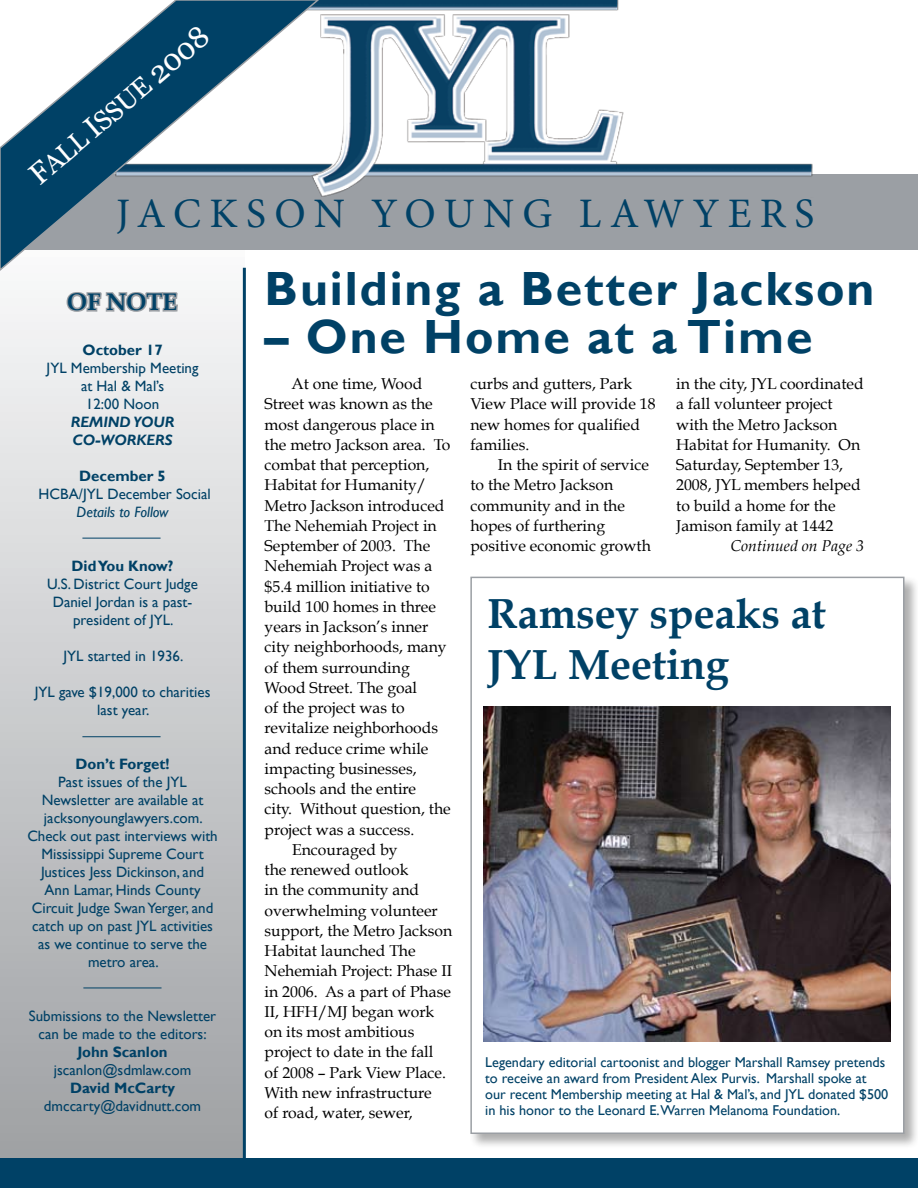
<style>
.page{position:relative;width:918px;height:1188px;background:#fff}
.page>*{position:absolute;margin:0;border:0;box-sizing:border-box;transform-origin:0 0}
.t1{font:700 48px "Gill Sans";letter-spacing:.04em;color:#004166}
.t2{font:700 42px/50.4px "Book Antiqua";color:#004166}
.t3{font:42px "Minion Pro";letter-spacing:.2em;color:#004166}
.t4{font:27px "Georgia";color:#fff}
.t5{font:700 24px "Book Antiqua";color:#004166}
.t6{font:15.75px/20.2px "Book Antiqua";color:#000}
.t7{font:italic 15.75px "Book Antiqua";color:#000}
.t8{font:15px/18px "Gill Sans";color:#004166;text-align:center}
.t9{font:700 15px "Gill Sans";color:#004166}
.t10{font:italic 700 15px/18px "Gill Sans";color:#004166}
.t11{font:italic 15px "Gill Sans";color:#004166}
.t12{font:14.25px/16.2px "Gill Sans";color:#004166}
.s1{font-size:30px}
</style>
<div class="page">
<div style="left:469px;top:576px;width:449px;height:584px;background:#000;opacity:.32"></div>
<div style="left:470px;top:577px;width:434px;height:557px;background:#fff;border:2px solid #9b9fa4"></div>
<div style="left:0;top:237px;width:244px;height:932px;background:linear-gradient(to bottom,#fafbfb,#9d9fa2)"></div>
<div style="left:0;top:1159px;width:918px;height:29px;background:#004166"></div>
<hr style="left:243px;top:268px;width:3px;height:908px;background:#004166">
<div style="left:0;top:174px;width:918px;height:75px;background:#9b9fa4"></div>
<svg style="left:64px;top:278px;width:116px;height:45px"></svg>
<img style="left:322px;top:0;width:491px;height:197px">
<svg style="left:0;top:0;width:322px;height:273px"></svg>
<img style="left:484px;top:706px;width:407px;height:336px">
<hr style="left:82px;top:538px;width:79px;height:1px;background:#004166">
<hr style="left:82px;top:736px;width:79px;height:1px;background:#004166">
<hr style="left:83px;top:988px;width:79px;height:1px;background:#004166">
<h3 class="t4" style="left:23px;top:166px;width:228px;rotate:-40deg"><span class="s1">F</span>ALL <span class="s1">I</span>SSUE <span class="s1">2008</span></h3>
<h2 class="t3" style="left:116px;top:186px;width:700px">JACKSON YOUNG LAWYERS</h2>
<h3 class="t5" style="left:67px;top:288px;width:111px">OF NOTE</h3>
<p class="t9" style="left:83px;top:341px;width:82px">October 17</p>
<p class="t8" style="left:47px;top:359px;width:153px">JYL Membership Meeting at Hal &amp; Mal’s<br>12:00 Noon</p>
<p class="t10" style="left:71px;top:414px;width:105px">REMIND YOUR<br>CO-WORKERS</p>
<p class="t9" style="left:79px;top:467px;width:88px">December 5</p>
<p class="t8" style="left:39px;top:485px;width:174px">HCBA/JYL December Social</p>
<p class="t11" style="left:77px;top:503px;width:93px">Details to Follow</p>
<p class="t9" style="left:72px;top:557px;width:103px">Did You Know?</p>
<p class="t8" style="left:47px;top:575px;width:152px">U.S. District Court Judge<br>Daniel Jordan is a past&shy;president of JYL.</p>
<p class="t8" style="left:63px;top:647px;width:121px">JYL started in 1936.</p>
<p class="t8" style="left:35px;top:683px;width:177px">JYL gave $19,000 to charities last year.</p>
<p class="t9" style="left:76px;top:755px;width:95px">Don’t Forget!</p>
<p class="t8" style="left:27px;top:773px;width:192px">Past issues of the JYL<br>Newsletter are available at jacksonyounglawyers.com.<br>Check out past interviews with<br>Mississippi Supreme Court<br>Justices Jess Dickinson, and<br>Ann Lamar, Hinds County<br>Circuit Judge Swan Yerger, and catch up on past JYL activities as we continue to serve the metro area.</p>
<p class="t8" style="left:29px;top:1007px;width:189px">Submissions to the Newsletter can be made to the editors:</p>
<p class="t9" style="left:77px;top:1043px;width:92px">John Scanlon</p>
<p class="t8" style="left:54px;top:1061px;width:139px">jscanlon@sdmlaw.com</p>
<p class="t9" style="left:70px;top:1079px;width:107px">David McCarty</p>
<p class="t8" style="left:44px;top:1097px;width:159px">dmccarty@davidnutt.com</p>
<h1 class="t1" style="left:265px;top:260px;width:612px">Building a Better Jackson</h1>
<h1 class="t1" style="left:265px;top:308px;width:549px">– One Home at a Time</h1>
<p class="t6" style="left:470px;top:374px;width:187px">curbs and gutters, Park<br>View Place will provide 18 new homes for qualified families.</p>
<p class="t6" style="left:470px;top:455px;width:182px;text-indent:28px">In the spirit of service to the Metro Jackson community and in the hopes of furthering positive economic growth</p>
<p class="t6" style="left:676px;top:374px;width:189px">in the city, JYL coordinated a fall volunteer project with the Metro Jackson<br>Habitat for Humanity. On<br>Saturday, September 13,<br>2008, JYL members helped to build a home for the<br>Jamison family at 1442</p>
<p class="t7" style="left:731px;top:537px;width:135px">Continued on Page 3</p>
<p class="t6" style="left:292px;top:374px;width:132px">At one time, Wood</p>
<p class="t6" style="left:265px;top:394px;width:170px">Street was known as the</p>
<p class="t6" style="left:265px;top:414px;width:172px">most dangerous place in</p>
<p class="t6" style="left:265px;top:434px;width:187px">the metro Jackson area. To</p>
<p class="t6" style="left:265px;top:455px;width:166px">combat that perception,</p>
<p class="t6" style="left:265px;top:475px;width:163px">Habitat for Humanity/</p>
<p class="t6" style="left:265px;top:495px;width:182px">Metro Jackson introduced</p>
<p class="t6" style="left:265px;top:515px;width:174px">The Nehemiah Project in</p>
<p class="t6" style="left:265px;top:536px;width:167px">September of 2003. The</p>
<p class="t6" style="left:265px;top:556px;width:169px">Nehemiah Project was a</p>
<p class="t6" style="left:265px;top:576px;width:167px">$5.4 million initiative to</p>
<p class="t6" style="left:265px;top:596px;width:173px">build 100 homes in three</p>
<p class="t6" style="left:265px;top:617px;width:165px">years in Jackson’s inner</p>
<p class="t6" style="left:265px;top:637px;width:184px">city neighborhoods, many</p>
<p class="t6" style="left:265px;top:657px;width:147px">of them surrounding</p>
<p class="t6" style="left:265px;top:677px;width:154px">Wood Street. The goal</p>
<p class="t6" style="left:265px;top:698px;width:142px">of the project was to</p>
<p class="t6" style="left:265px;top:718px;width:175px">revitalize neighborhoods</p>
<p class="t6" style="left:265px;top:738px;width:165px">and reduce crime while</p>
<p class="t6" style="left:265px;top:758px;width:154px">impacting businesses,</p>
<p class="t6" style="left:265px;top:779px;width:153px">schools and the entire</p>
<p class="t6" style="left:265px;top:799px;width:188px">city. Without question, the</p>
<p class="t6" style="left:265px;top:819px;width:151px">project was a success.</p>
<p class="t6" style="left:292px;top:839px;width:107px">Encouraged by</p>
<p class="t6" style="left:265px;top:860px;width:145px">the renewed outlook</p>
<p class="t6" style="left:265px;top:880px;width:156px">in the community and</p>
<p class="t6" style="left:265px;top:900px;width:175px">overwhelming volunteer</p>
<p class="t6" style="left:265px;top:920px;width:189px">support, the Metro Jackson</p>
<p class="t6" style="left:265px;top:941px;width:153px">Habitat launched The</p>
<p class="t6" style="left:265px;top:961px;width:189px">Nehemiah Project: Phase II</p>
<p class="t6" style="left:265px;top:981px;width:188px">in 2006. As a part of Phase</p>
<p class="t6" style="left:265px;top:1001px;width:171px">II, HFH/MJ began work</p>
<p class="t6" style="left:265px;top:1022px;width:151px">on its most ambitious</p>
<p class="t6" style="left:265px;top:1042px;width:170px">project to date in the fall</p>
<p class="t6" style="left:265px;top:1062px;width:183px">of 2008 – Park View Place.</p>
<p class="t6" style="left:265px;top:1082px;width:169px">With new infrastructure</p>
<p class="t6" style="left:265px;top:1103px;width:150px">of road, water, sewer,</p>
<h2 class="t2" style="left:488px;top:589px;width:340px">Ramsey speaks at<br>JYL Meeting</h2>
<p class="t12" style="left:485px;top:1054px;width:405px">Legendary editorial cartoonist and blogger Marshall Ramsey pretends to receive an award from President Alex Purvis. Marshall spoke at our recent Membership meeting at Hal &amp; Mal’s, and JYL donated $500 in his honor to the Leonard E.Warren Melanoma Foundation.</p>
</div>
